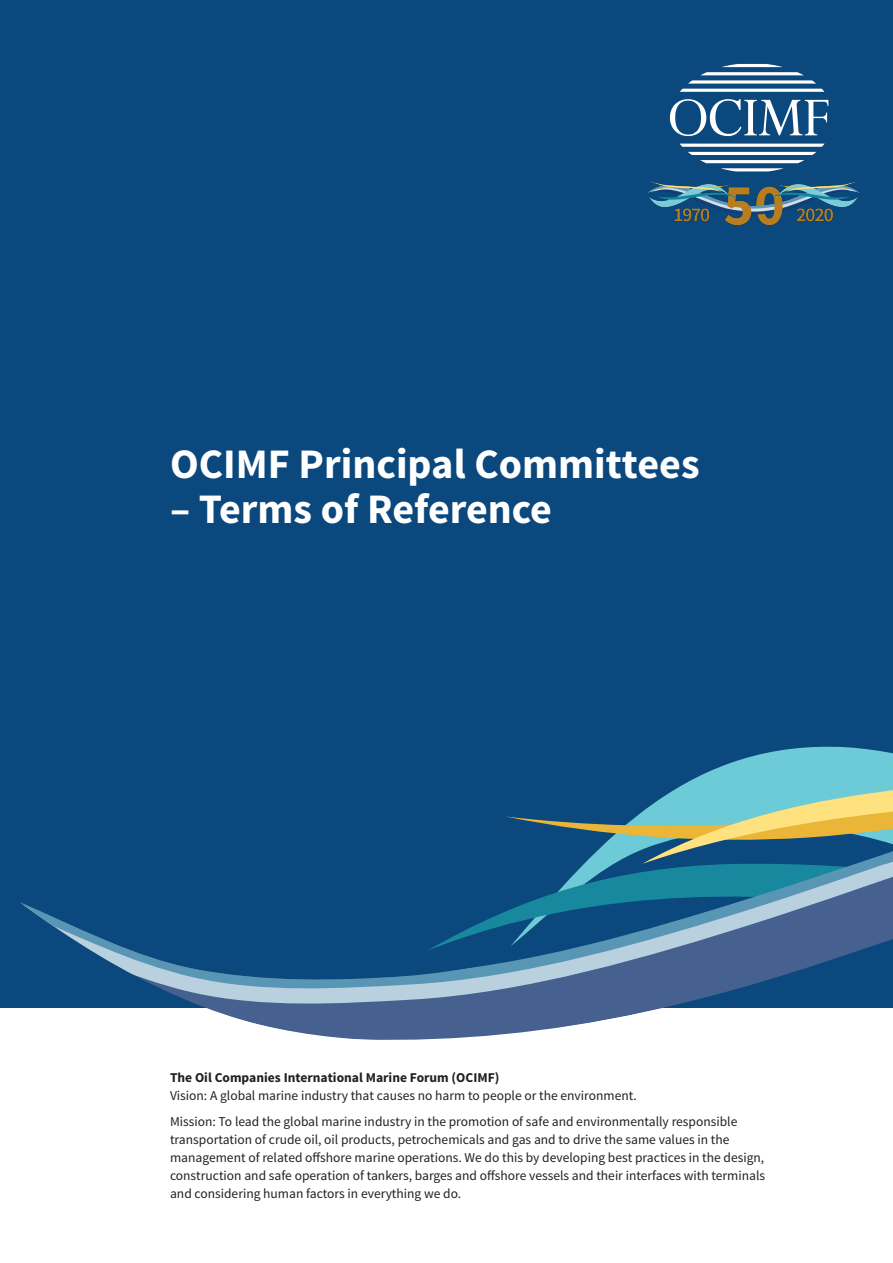
<style>
.page{position:relative;width:893px;height:1263px;background:#fff}
.page>*{position:absolute;margin:0;border:0;box-sizing:border-box;transform-origin:0 0}
.t1{font:700 42px "Source Sans Pro";color:#fff}
.t2{font:13.5px/18px "Source Sans Pro";color:#231f20}
.t3{font:700 13.5px "Source Sans Pro";color:#231f20}
</style>
<div class="page">
<div style="left:0;top:0;width:893px;height:1008px;background:#0a487d"></div>
<svg style="left:670px;top:99px;width:158px;height:37px"></svg>
<svg style="left:680px;top:64px;width:144px;height:28px"></svg>
<svg style="left:680px;top:144px;width:144px;height:27px"></svg>
<svg style="left:254px;top:1023px;width:333px;height:17px;fill:#46608f"></svg>
<svg style="left:189px;top:1001px;width:501px;height:22px;background:#6178a0"></svg>
<svg style="left:20px;top:902px;width:837px;height:99px"></svg>
<svg style="left:427px;top:746px;width:466px;height:205px"></svg>
<img style="left:648px;top:181px;width:211px;height:44px">
<p class="t1" style="left:170px;top:437px;width:531px">OCIMF Principal Committees</p>
<p class="t1" style="left:170px;top:482px;width:383px">– Terms of Reference</p>
<p class="t3" style="left:170px;top:1068px;width:331px">The Oil Companies International Marine Forum (OCIMF)</p>
<p class="t2" style="left:170px;top:1086px;width:468px">Vision: A global marine industry that causes no harm to people or the environment.</p>
<p class="t2" style="left:170px;top:1113px;width:597px">Mission: To lead the global marine industry in the promotion of safe and environmentally responsible transportation of crude oil, oil products, petrochemicals and gas and to drive the same values in the management of related offshore marine operations. We do this by developing best practices in the design, construction and safe operation of tankers, barges and offshore vessels and their interfaces with terminals and considering human factors in everything we do.</p>
</div>
